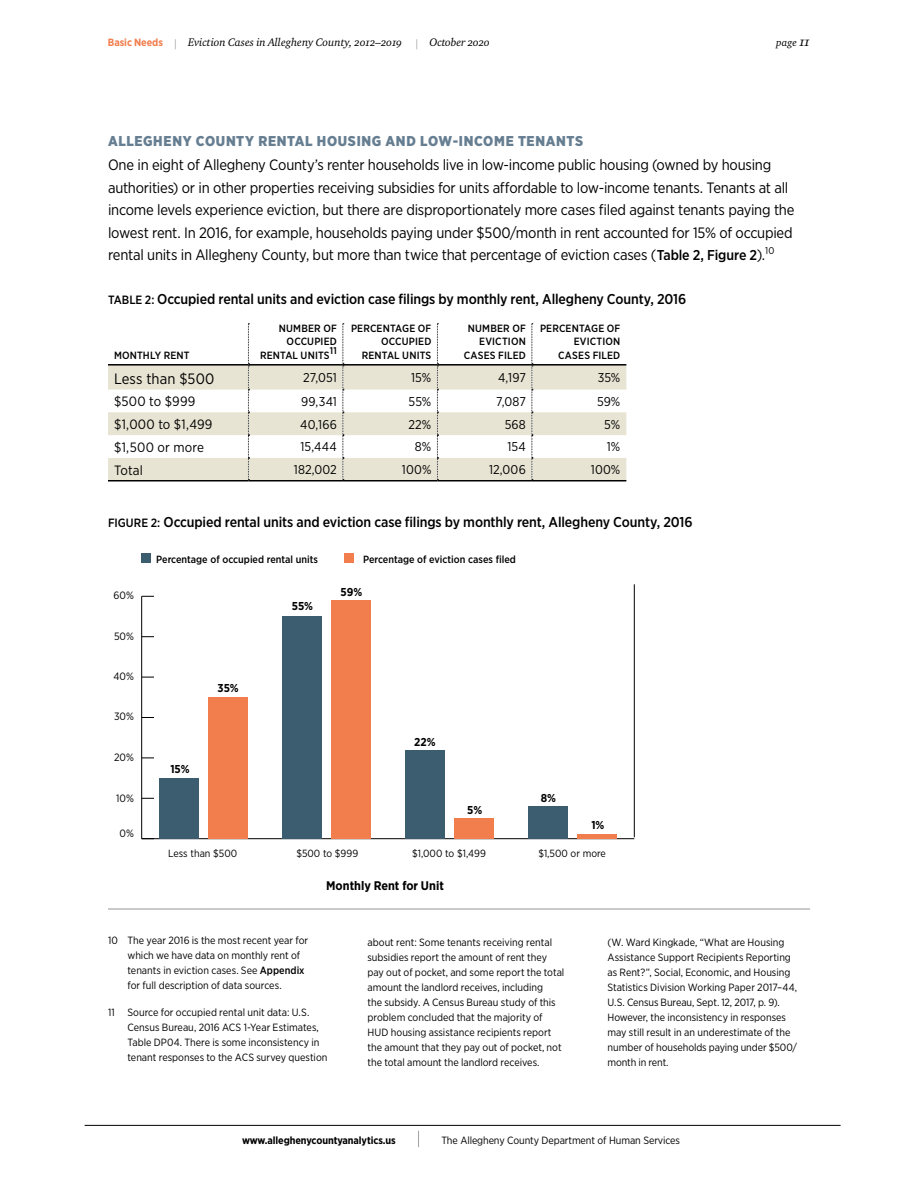
<style>
.page{position:relative;width:918px;height:1188px;background:#fff}
.page>*{position:absolute;margin:0;border:0;box-sizing:border-box;transform-origin:0 0}
.t1{font:15px/22.5px "Gotham Narrow";letter-spacing:-.015em;color:#000}
.t2{font:15px "Gotham Narrow";letter-spacing:.01em;color:#000}
.t3{font:500 14.25px "Gotham Narrow";letter-spacing:-.01em;color:#000}
.t4{font:900 14.25px "Gotham Narrow";letter-spacing:.045em;color:#667e91}
.t5{font:13.5px "Gotham Narrow";letter-spacing:.01em;color:#000}
.t6{font:12.75px "Gotham Narrow";letter-spacing:.01em;color:#000}
.t7{font:700 12.45px "Gotham Narrow";color:#000}
.t8{font:700 11.4px "Gotham Narrow";color:#000}
.t9{font:11.25px "Charter ITC Regu Ital OS";color:#000}
.t10{font:10.65px "Gotham Narrow";color:#000}
.t11{font:10.5px/15px "Gotham Narrow";letter-spacing:-.005em;color:#000}
.t12{font:500 10.5px/13.5px "Gotham Narrow";letter-spacing:.015em;color:#000;text-align:right}
.t13{font:700 10.5px "Gotham Narrow";letter-spacing:-.01em;color:#000}
.t14{font:10.5px "Charter ITC Regu Ital OS";color:#000}
.t15{font:500 10.35px "Gotham Narrow";color:#000}
.t16{font:10.35px "Gotham Narrow";color:#000}
.s1{font-family:"Gotham Narrow";font-weight:700;font-size:10.5px;color:#f27d4d}
.s2{font-family:"Gotham Narrow";font-weight:100}
.s3{font-size:13.5px}
.s4{font-weight:500;font-size:14.25px}
.s5{font-size:12px}
.s6{font-weight:500}
.s7{font-weight:100;font-size:18px}
</style>
<div class="page">
<hr style="left:85px;top:1125px;width:756px;height:1px;background:#000">
<svg style="left:108px;top:366px;width:518px;height:114px;fill:#e7e4d3"></svg>
<svg style="left:248px;top:323px;width:1px;height:157px"></svg>
<svg style="left:343px;top:323px;width:1px;height:157px"></svg>
<svg style="left:437px;top:323px;width:1px;height:157px"></svg>
<svg style="left:532px;top:323px;width:1px;height:157px"></svg>
<hr style="left:108px;top:364px;width:140px;height:2px;background:#000">
<hr style="left:248px;top:364px;width:95px;height:2px;background:#000">
<hr style="left:343px;top:364px;width:94px;height:2px;background:#000">
<hr style="left:437px;top:364px;width:95px;height:2px;background:#000">
<hr style="left:532px;top:364px;width:94px;height:2px;background:#000">
<hr style="left:108px;top:480px;width:140px;height:1px;background:#000">
<hr style="left:248px;top:480px;width:95px;height:1px;background:#000">
<hr style="left:343px;top:480px;width:94px;height:1px;background:#000">
<hr style="left:437px;top:480px;width:95px;height:1px;background:#000">
<hr style="left:532px;top:480px;width:94px;height:1px;background:#000">
<hr style="left:142px;top:838px;width:492px;height:1px;background:#000">
<hr style="left:141px;top:596px;width:1px;height:243px;background:#000">
<svg style="left:142px;top:798px;width:12px;height:1px"></svg>
<svg style="left:142px;top:758px;width:12px;height:1px"></svg>
<svg style="left:142px;top:717px;width:12px;height:1px"></svg>
<svg style="left:142px;top:677px;width:12px;height:1px"></svg>
<svg style="left:142px;top:636px;width:12px;height:1px"></svg>
<svg style="left:142px;top:596px;width:12px;height:1px"></svg>
<div style="left:208px;top:697px;width:40px;height:142px;background:#f27d4d"></div>
<div style="left:331px;top:600px;width:40px;height:239px;background:#f27d4d"></div>
<div style="left:454px;top:819px;width:40px;height:20px;background:#f27d4d"></div>
<hr style="left:578px;top:835px;width:39px;height:4px;background:#f27d4d">
<div style="left:159px;top:778px;width:39px;height:60px;background:#3b5d6f"></div>
<div style="left:282px;top:616px;width:39px;height:223px;background:#3b5d6f"></div>
<div style="left:405px;top:750px;width:40px;height:89px;background:#3b5d6f"></div>
<div style="left:528px;top:806px;width:40px;height:33px;background:#3b5d6f"></div>
<hr style="left:634px;top:584px;width:1px;height:253px;background:#000">
<div style="left:141px;top:553px;width:9px;height:10px;background:#3b5d6f"></div>
<div style="left:344px;top:553px;width:10px;height:10px;background:#f27d4d"></div>
<hr style="left:108px;top:909px;width:702px;height:1px;background:#939598">
<p class="t9" style="left:108px;top:36px;width:384px"><span class="s1">Basic Needs</span> <span class="s2">|</span> Eviction Cases in Allegheny County, 2012–2019 <span class="s2">|</span> October 2020</p>
<p class="t14" style="left:776px;top:36px;width:35px">page <span class="s3">11</span></p>
<h2 class="t4" style="left:108px;top:132px;width:477px">ALLEGHENY COUNTY RENTAL HOUSING AND LOW-INCOME TENANTS</h2>
<p class="t1" style="left:108px;top:154px;width:688px">One in eight of Allegheny County’s renter households live in low-income public housing (owned by housing authorities) or in other properties receiving subsidies for units affordable to low-income tenants. Tenants at all income levels experience eviction, but there are disproportionately more cases filed against tenants paying the lowest rent. In 2016, for example, households paying under $500/month in rent accounted for 15% of occupied rental units in Allegheny County, but more than twice that percentage of eviction cases (<span class="s4">Table 2, Figure 2</span>).<sup>10</sup></p>
<h2 class="t3" style="left:108px;top:290px;width:580px"><span class="s5">TABLE 2:</span> Occupied rental units and eviction case filings by monthly rent, Allegheny County, 2016</h2>
<p class="t12" style="left:114px;top:348px;width:77px">MONTHLY RENT</p>
<p class="t12" style="left:260px;top:321px;width:78px">NUMBER OF<br>OCCUPIED<br>RENTAL UNITS<sup>11</sup></p>
<p class="t12" style="left:351px;top:321px;width:82px">PERCENTAGE OF<br>OCCUPIED<br>RENTAL UNITS</p>
<p class="t12" style="left:464px;top:321px;width:64px">NUMBER OF<br>EVICTION<br>CASES FILED</p>
<p class="t12" style="left:540px;top:321px;width:82px">PERCENTAGE OF<br>EVICTION<br>CASES FILED</p>
<h1 class="t2" style="left:114px;top:369px;width:102px">Less than $500</h1>
<p class="t6" style="left:303px;top:370px;width:35px">27,051</p>
<p class="t6" style="left:411px;top:370px;width:22px">15%</p>
<p class="t6" style="left:498px;top:370px;width:29px">4,197</p>
<p class="t6" style="left:598px;top:370px;width:24px">35%</p>
<p class="t5" style="left:114px;top:393px;width:83px">$500 to $999</p>
<p class="t6" style="left:301px;top:394px;width:37px">99,341</p>
<p class="t6" style="left:409px;top:394px;width:24px">55%</p>
<p class="t6" style="left:496px;top:394px;width:31px">7,087</p>
<p class="t6" style="left:597px;top:394px;width:25px">59%</p>
<p class="t5" style="left:114px;top:416px;width:100px">$1,000 to $1,499</p>
<p class="t6" style="left:300px;top:416px;width:38px">40,166</p>
<p class="t6" style="left:408px;top:416px;width:25px">22%</p>
<p class="t6" style="left:505px;top:416px;width:23px">568</p>
<p class="t6" style="left:604px;top:416px;width:18px">5%</p>
<p class="t5" style="left:114px;top:439px;width:92px">$1,500 or more</p>
<p class="t6" style="left:300px;top:439px;width:38px">15,444</p>
<p class="t6" style="left:415px;top:439px;width:18px">8%</p>
<p class="t6" style="left:507px;top:439px;width:20px">154</p>
<p class="t6" style="left:607px;top:439px;width:15px">1%</p>
<p class="t5" style="left:114px;top:462px;width:30px">Total</p>
<p class="t6" style="left:294px;top:462px;width:45px">182,002</p>
<p class="t6" style="left:402px;top:462px;width:31px">100%</p>
<p class="t6" style="left:489px;top:462px;width:38px">12,006</p>
<p class="t6" style="left:591px;top:462px;width:31px">100%</p>
<h2 class="t3" style="left:108px;top:513px;width:586px"><span class="s5">FIGURE 2:</span> Occupied rental units and eviction case filings by monthly rent, Allegheny County, 2016</h2>
<p class="t10" style="left:114px;top:589px;width:22px">60%</p>
<p class="t10" style="left:114px;top:629px;width:21px">50%</p>
<p class="t10" style="left:113px;top:670px;width:22px">40%</p>
<p class="t10" style="left:114px;top:710px;width:21px">30%</p>
<p class="t10" style="left:114px;top:751px;width:21px">20%</p>
<p class="t10" style="left:116px;top:792px;width:19px">10%</p>
<p class="t10" style="left:120px;top:827px;width:16px">0%</p>
<p class="t15" style="left:156px;top:553px;width:163px">Percentage of occupied rental units</p>
<p class="t15" style="left:363px;top:553px;width:154px">Percentage of eviction cases filed</p>
<p class="t8" style="left:218px;top:681px;width:23px">35%</p>
<p class="t8" style="left:170px;top:761px;width:21px">15%</p>
<p class="t8" style="left:292px;top:599px;width:23px">55%</p>
<p class="t8" style="left:340px;top:585px;width:23px">59%</p>
<p class="t8" style="left:414px;top:735px;width:23px">22%</p>
<p class="t8" style="left:467px;top:803px;width:17px">5%</p>
<p class="t8" style="left:541px;top:790px;width:17px">8%</p>
<p class="t8" style="left:591px;top:818px;width:15px">1%</p>
<p class="t16" style="left:168px;top:847px;width:70px">Less than $500</p>
<p class="t16" style="left:296px;top:847px;width:63px">$500 to $999</p>
<p class="t16" style="left:412px;top:847px;width:75px">$1,000 to $1,499</p>
<p class="t16" style="left:538px;top:847px;width:69px">$1,500 or more</p>
<p class="t7" style="left:326px;top:877px;width:119px">Monthly Rent for Unit</p>
<p class="t11" style="left:127px;top:933px;width:182px;text-indent:-19px">10 The year 2016 is the most recent year for which we have data on monthly rent of tenants in eviction cases. See <span class="s6">Appendix </span>for full description of data sources.</p>
<p class="t11" style="left:127px;top:1005px;width:201px;text-indent:-19px">11 Source for occupied rental unit data: U.S.<br>Census Bureau, 2016 ACS 1-Year Estimates, Table DP04. There is some inconsistency in tenant responses to the ACS survey question</p>
<p class="t11" style="left:367px;top:934px;width:198px">about rent: Some tenants receiving rental subsidies report the amount of rent they pay out of pocket, and some report the total amount the landlord receives, including<br>the subsidy. A Census Bureau study of this problem concluded that the majority of HUD housing assistance recipients report the amount that they pay out of pocket, not the total amount the landlord receives.</p>
<p class="t11" style="left:607px;top:935px;width:191px">(W. Ward Kingkade, “What are Housing Assistance Support Recipients Reporting as Rent?”, Social, Economic, and Housing Statistics Division Working Paper 2017–44, U.S. Census Bureau, Sept. 12, 2017, p. 9).<br>However, the inconsistency in responses may still result in an underestimate of the number of households paying under $500/ month in rent.</p>
<p class="t13" style="left:242px;top:1133px;width:180px">www.alleghenycountyanalytics.us <span class="s7">|</span></p>
<p class="t11" style="left:441px;top:1133px;width:240px">The Allegheny County Department of Human Services</p>
</div>
